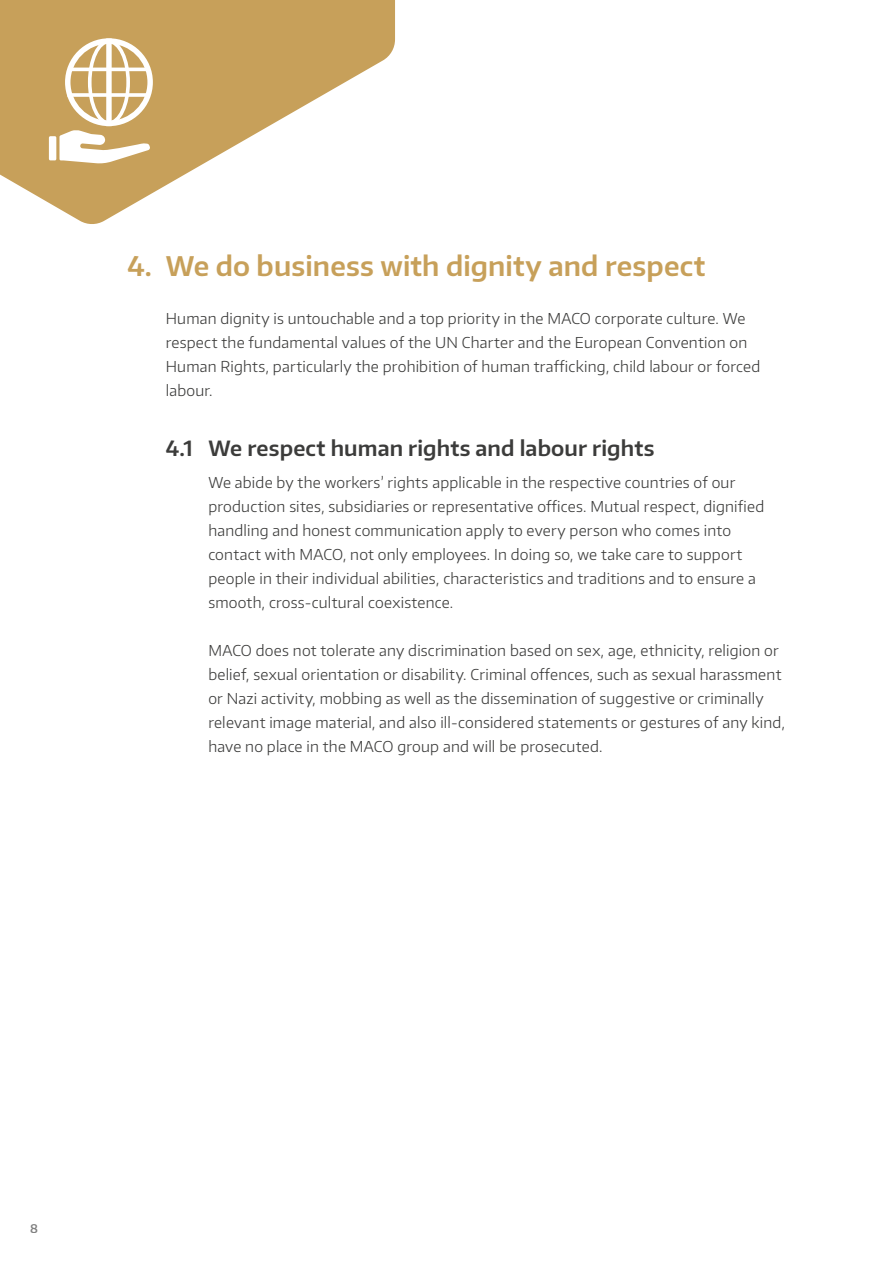
<style>
.page{position:relative;width:893px;height:1263px;background:#fff}
.page>*{position:absolute;margin:0;border:0;box-sizing:border-box;transform-origin:0 0}
.t1{font:600 27px "Encode Sans Normal";letter-spacing:.005em;color:#c7a05a}
.t2{font:600 21px "Encode Sans Normal";letter-spacing:.005em;color:#3c3c3b}
.t3{font:300 15px/24px "Encode Sans Normal";letter-spacing:.015em;color:#3c3c3b}
.t4{font:600 12px "Encode Sans Normal";color:#000}
</style>
<div class="page">
<svg style="left:0;top:0;width:395px;height:224px;fill:#c7a05a"></svg>
<svg style="left:49px;top:38px;width:106px;height:130px"></svg>
<h1 class="t1" style="left:128px;top:248px;width:579px">4. We do business with dignity and respect</h1>
<p class="t3" style="left:166px;top:306px;width:596px">Human dignity is untouchable and a top priority in the MACO corporate culture. We respect the fundamental values of the UN Charter and the European Convention on Human Rights, particularly the prohibition of human trafficking, child labour or forced labour.</p>
<h2 class="t2" style="left:166px;top:434px;width:490px">4.1 We respect human rights and labour rights</h2>
<p class="t3" style="left:208px;top:470px;width:557px">We abide by the workers’ rights applicable in the respective countries of our production sites, subsidiaries or representative offices. Mutual respect, dignified handling and honest communication apply to every person who comes into contact with MACO, not only employees. In doing so, we take care to support people in their individual abilities, characteristics and traditions and to ensure a smooth, cross-cultural coexistence.</p>
<p class="t3" style="left:208px;top:638px;width:578px">MACO does not tolerate any discrimination based on sex, age, ethnicity, religion or belief, sexual orientation or disability. Criminal offences, such as sexual harassment or Nazi activity, mobbing as well as the dissemination of suggestive or criminally relevant image material, and also ill-considered statements or gestures of any kind, have no place in the MACO group and will be prosecuted.</p>
<p class="t4" style="left:30px;top:1220px;width:9px">8</p>
</div>
